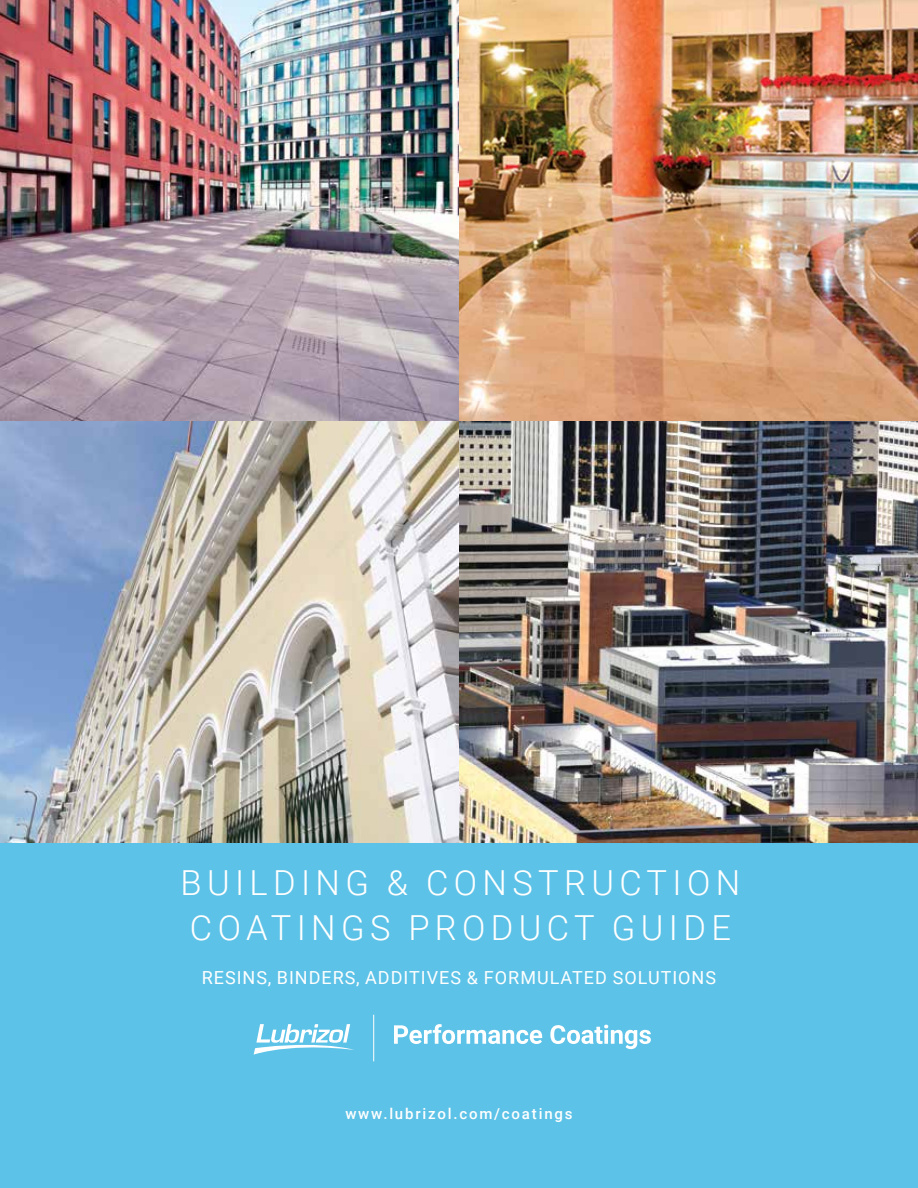
<style>
.page{position:relative;width:918px;height:1188px;background:#fff}
.page>*{position:absolute;margin:0;border:0;box-sizing:border-box;transform-origin:0 0}
.t1{font:300 34.5px/45px "Roboto";letter-spacing:.155em;color:#fff}
.t2{font:18px "Roboto";letter-spacing:.055em;color:#fff}
.t3{font:500 15px "Roboto";letter-spacing:.12em;color:#fff}
</style>
<div class="page">
<img style="left:459px;top:0;width:459px;height:421px">
<div style="left:0;top:842px;width:918px;height:346px;background:#5dc2e7"></div>
<img style="left:0;top:0;width:459px;height:842px">
<img style="left:459px;top:421px;width:459px;height:421px">
<svg style="left:394px;top:1024px;width:257px;height:25px"></svg>
<hr style="left:373px;top:1015px;width:1px;height:46px;background:#fff">
<svg style="left:254px;top:1024px;width:100px;height:31px"></svg>
<h1 class="t1" style="left:181px;top:859px;width:561px">BUILDING &amp; CONSTRUCTION<br>COATINGS PRODUCT GUIDE</h1>
<p class="t2" style="left:202px;top:965px;width:516px">RESINS, BINDERS, ADDITIVES &amp; FORMULATED SOLUTIONS</p>
<p class="t3" style="left:345px;top:1103px;width:229px">www.lubrizol.com/coatings</p>
</div>
